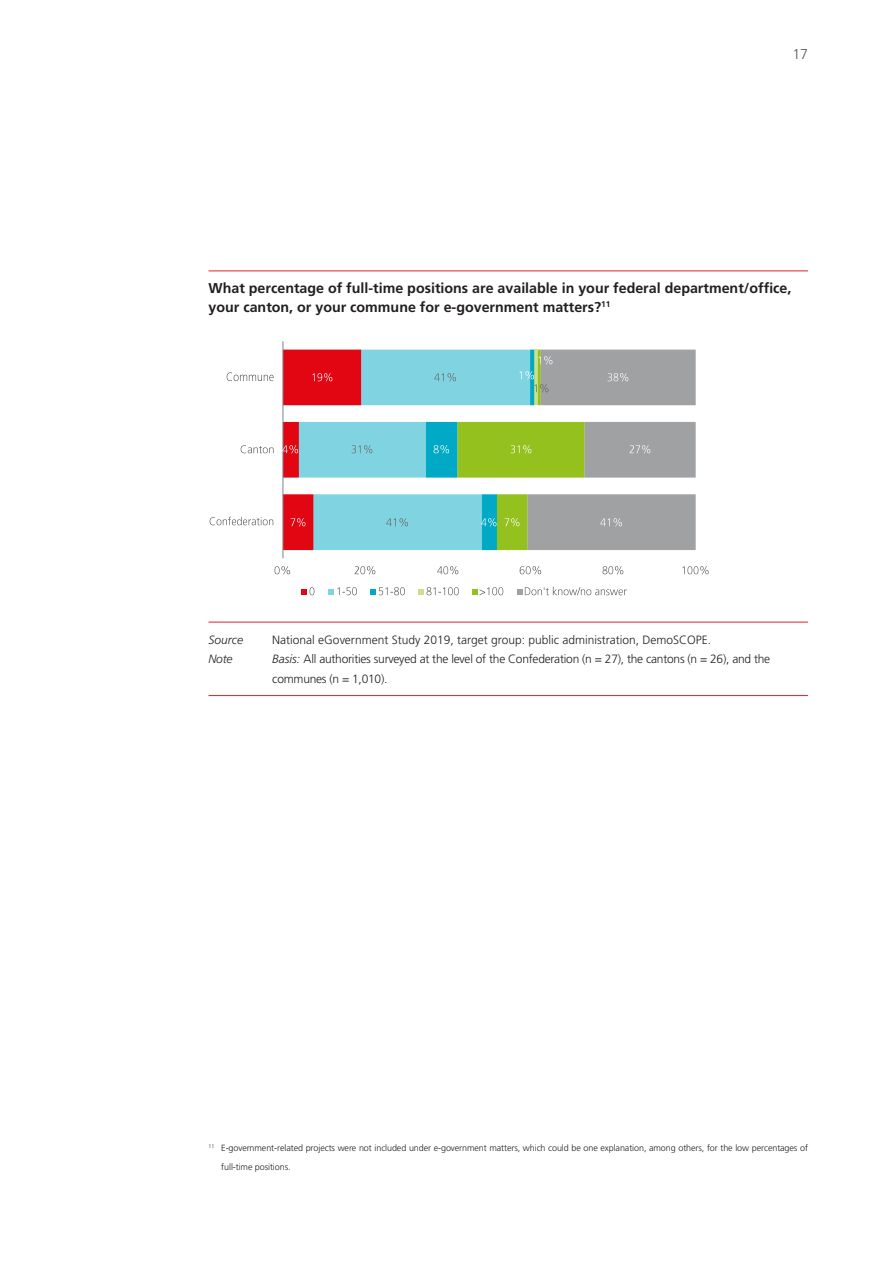
<style>
.page{position:relative;width:893px;height:1263px;background:#fff}
.page>*{position:absolute;margin:0;border:0;box-sizing:border-box;transform-origin:0 0}
.t1{font:700 14.25px/19.5px "Frutiger";color:#231f20}
.t2{font:300 14.25px "Frutiger";color:#57585a}
.t3{font:300 12px/19.5px "Frutiger";letter-spacing:-.02em;color:#231f20}
.t4{font:300 12px "Frutiger";color:#231f20}
.t5{font:italic 300 12px "Frutiger";color:#231f20}
.t6{font:300 9px/19.5px "Frutiger";letter-spacing:-.01em;color:#231f20}
.s1{font-style:italic}
</style>
<div class="page">
<hr style="left:209px;top:270px;width:599px;height:1px;background:#e31e25">
<hr style="left:209px;top:622px;width:599px;height:1px;background:#e31e25">
<hr style="left:209px;top:695px;width:599px;height:1px;background:#e31e25">
<svg style="left:284px;top:350px;width:15px;height:200px"></svg>
<svg style="left:299px;top:350px;width:127px;height:200px;fill:#80d4e2"></svg>
<svg style="left:426px;top:350px;width:270px;height:200px"></svg>
<hr style="left:283px;top:341px;width:1px;height:217px;background:#808285">
<img style="left:311px;top:371px;width:30px;height:13px">
<img style="left:283px;top:444px;width:24px;height:12px">
<img style="left:290px;top:516px;width:25px;height:12px">
<img style="left:435px;top:371px;width:29px;height:13px">
<img style="left:351px;top:444px;width:30px;height:12px">
<img style="left:387px;top:516px;width:29px;height:12px">
<img style="left:519px;top:370px;width:24px;height:12px">
<img style="left:434px;top:444px;width:24px;height:12px">
<img style="left:481px;top:516px;width:23px;height:12px">
<img style="left:533px;top:383px;width:25px;height:12px">
<img style="left:537px;top:354px;width:25px;height:12px">
<img style="left:510px;top:444px;width:30px;height:12px">
<img style="left:504px;top:516px;width:25px;height:12px">
<img style="left:607px;top:371px;width:30px;height:13px">
<img style="left:629px;top:444px;width:30px;height:12px">
<img style="left:601px;top:516px;width:29px;height:12px">
<img style="left:275px;top:566px;width:16px;height:9px">
<img style="left:355px;top:566px;width:21px;height:9px">
<img style="left:437px;top:566px;width:22px;height:9px">
<img style="left:520px;top:566px;width:22px;height:9px">
<img style="left:602px;top:566px;width:22px;height:9px">
<img style="left:682px;top:566px;width:27px;height:9px">
<img style="left:227px;top:372px;width:47px;height:10px">
<img style="left:241px;top:445px;width:33px;height:9px">
<img style="left:210px;top:516px;width:64px;height:10px">
<svg style="left:301px;top:587px;width:14px;height:9px"></svg>
<svg style="left:328px;top:589px;width:6px;height:5px"></svg>
<img style="left:337px;top:587px;width:20px;height:9px">
<svg style="left:370px;top:589px;width:6px;height:5px"></svg>
<img style="left:379px;top:587px;width:26px;height:9px">
<svg style="left:418px;top:589px;width:6px;height:5px"></svg>
<img style="left:426px;top:587px;width:33px;height:9px">
<svg style="left:472px;top:589px;width:5px;height:5px"></svg>
<img style="left:480px;top:587px;width:24px;height:9px">
<svg style="left:517px;top:589px;width:5px;height:5px"></svg>
<img style="left:525px;top:586px;width:102px;height:10px">
<h1 class="t2" style="left:792px;top:46px;width:17px">17</h1>
<p class="t1" style="left:209px;top:278px;width:584px">What percentage of full-time positions are available in your federal department/office, your canton, or your commune for e-government matters?<sup>11</sup></p>
<p class="t5" style="left:209px;top:632px;width:36px">Source</p>
<p class="t4" style="left:272px;top:633px;width:440px">National eGovernment Study 2019, target group: public administration, DemoSCOPE.</p>
<p class="t5" style="left:209px;top:652px;width:25px">Note</p>
<p class="t3" style="left:272px;top:649px;width:499px"><span class="s1">Basis:</span> All authorities surveyed at the level of the Confederation (n = 27), the cantons (n = 26), and the communes (n = 1,010).</p>
<p class="t6" style="left:221px;top:1138px;width:588px;text-indent:-13px"><sup>11</sup> E-government-related projects were not included under e-government matters, which could be one explanation, among others, for the low percentages of full-time positions.</p>
</div>
